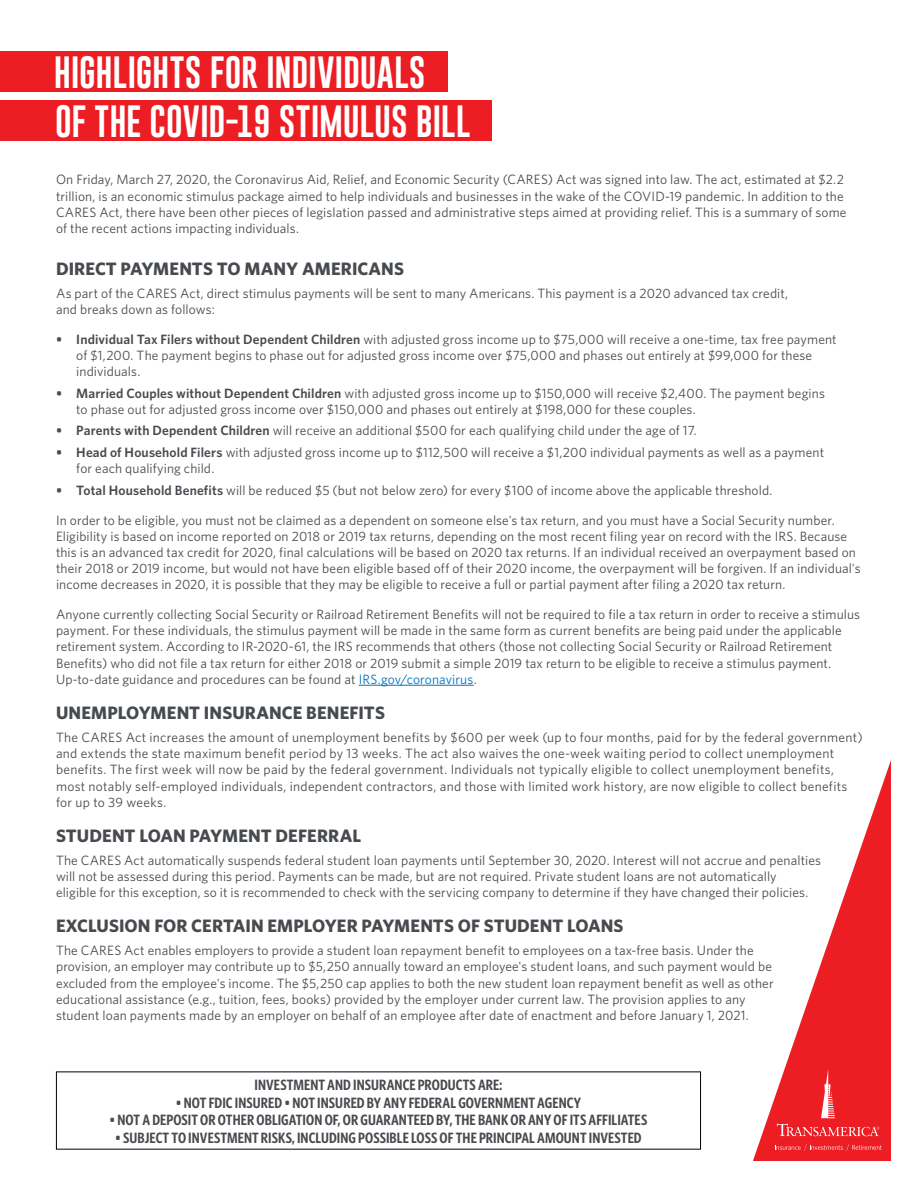
<style>
.page{position:relative;width:918px;height:1188px;background:#fff}
.page>*{position:absolute;margin:0;border:0;box-sizing:border-box;transform-origin:0 0}
.t1{font:33px "Gobold";letter-spacing:-.005em;color:#fff}
.t2{font:700 18px "Whitney";letter-spacing:.005em;color:#474b4f}
.t3{font:600 15px "Whitney Condensed";letter-spacing:.005em;color:#474b4f}
.t4{font:13.5px/16.2px "Whitney";letter-spacing:.01em;color:#474b4f}
.s1{font-weight:600}
.s2{color:#0072bc}
</style>
<div class="page">
<svg style="left:753px;top:760px;width:138px;height:401px"></svg>
<svg style="left:777px;top:1124px;width:102px;height:12px"></svg>
<svg style="left:821px;top:1069px;width:14px;height:49px"></svg>
<svg style="left:775px;top:1144px;width:107px;height:7px"></svg>
<div style="left:0;top:51px;width:447px;height:41px;background:#ed1d24"></div>
<hr style="left:359px;top:685px;width:115px;height:1px;background:#0072bc">
<div style="left:0;top:100px;width:492px;height:41px;background:#ed1d24"></div>
<h1 class="t1" style="left:54px;top:51px;width:373px">HIGHLIGHTS FOR INDIVIDUALS</h1>
<h1 class="t1" style="left:55px;top:100px;width:417px">OF THE COVID-19 STIMULUS BILL</h1>
<p class="t4" style="left:56px;top:171px;width:792px">On Friday, March 27, 2020, the Coronavirus Aid, Relief, and Economic Security (CARES) Act was signed into law. The act, estimated at $2.2 trillion, is an economic stimulus package aimed to help individuals and businesses in the wake of the COVID-19 pandemic. In addition to the CARES Act, there have been other pieces of legislation passed and administrative steps aimed at providing relief. This is a summary of some of the recent actions impacting individuals.</p>
<h2 class="t2" style="left:56px;top:256px;width:349px">DIRECT PAYMENTS TO MANY AMERICANS</h2>
<p class="t4" style="left:56px;top:285px;width:734px">As part of the CARES Act, direct stimulus payments will be sent to many Americans. This payment is a 2020 advanced tax credit, and breaks down as follows:</p>
<p class="t4" style="left:76px;top:331px;width:762px;text-indent:-20px"><span class="s1">• Individual Tax Filers without Dependent Children</span> with adjusted gross income up to $75,000 will receive a one-time, tax free payment of $1,200. The payment begins to phase out for adjusted gross income over $75,000 and phases out entirely at $99,000 for these individuals.</p>
<p class="t4" style="left:76px;top:385px;width:750px;text-indent:-20px"><span class="s1">• Married Couples without Dependent Children</span> with adjusted gross income up to $150,000 will receive $2,400. The payment begins to phase out for adjusted gross income over $150,000 and phases out entirely at $198,000 for these couples.</p>
<p class="t4" style="left:56px;top:422px;width:642px"><span class="s1">• Parents with Dependent Children</span> will receive an additional $500 for each qualifying child under the age of 17.</p>
<p class="t4" style="left:76px;top:444px;width:749px;text-indent:-20px"><span class="s1">• Head of Household Filers</span> with adjusted gross income up to $112,500 will receive a $1,200 individual payments as well as a payment for each qualifying child.</p>
<p class="t4" style="left:56px;top:475px;width:780px;line-height:29.7px"><span class="s1">• Total Household Benefits</span> will be reduced $5 (but not below zero) for every $100 of income above the applicable threshold.<br>In order to be eligible, you must not be claimed as a dependent on someone else's tax return, and you must have a Social Security number.</p>
<p class="t4" style="left:56px;top:528px;width:806px">Eligibility is based on income reported on 2018 or 2019 tax returns, depending on the most recent filing year on record with the IRS. Because this is an advanced tax credit for 2020, final calculations will be based on 2020 tax returns. If an individual received an overpayment based on their 2018 or 2019 income, but would not have been eligible based off of their 2020 income, the overpayment will be forgiven. If an individual's income decreases in 2020, it is possible that they may be eligible to receive a full or partial payment after filing a 2020 tax return.</p>
<p class="t4" style="left:56px;top:606px;width:806px">Anyone currently collecting Social Security or Railroad Retirement Benefits will not be required to file a tax return in order to receive a stimulus payment. For these individuals, the stimulus payment will be made in the same form as current benefits are being paid under the applicable retirement system. According to IR-2020-61, the IRS recommends that others (those not collecting Social Security or Railroad Retirement Benefits) who did not file a tax return for either 2018 or 2019 submit a simple 2019 tax return to be eligible to receive a stimulus payment.<br>Up-to-date guidance and procedures can be found at <span class="s2">IRS.gov/coronavirus</span>.</p>
<h2 class="t2" style="left:56px;top:701px;width:330px">UNEMPLOYMENT INSURANCE BENEFITS</h2>
<p class="t4" style="left:56px;top:729px;width:808px">The CARES Act increases the amount of unemployment benefits by $600 per week (up to four months, paid for by the federal government) and extends the state maximum benefit period by 13 weeks. The act also waives the one-week waiting period to collect unemployment benefits. The first week will now be paid by the federal government. Individuals not typically eligible to collect unemployment benefits, most notably self-employed individuals, independent contractors, and those with limited work history, are now eligible to collect benefits for up to 39 weeks.</p>
<h2 class="t2" style="left:56px;top:823px;width:307px">STUDENT LOAN PAYMENT DEFERRAL</h2>
<p class="t4" style="left:56px;top:852px;width:767px">The CARES Act automatically suspends federal student loan payments until September 30, 2020. Interest will not accrue and penalties will not be assessed during this period. Payments can be made, but are not required. Private student loans are not automatically<br>eligible for this exception, so it is recommended to check with the servicing company to determine if they have changed their policies.</p>
<h2 class="t2" style="left:56px;top:914px;width:569px">EXCLUSION FOR CERTAIN EMPLOYER PAYMENTS OF STUDENT LOANS</h2>
<p class="t4" style="left:56px;top:942px;width:719px">The CARES Act enables employers to provide a student loan repayment benefit to employees on a tax-free basis. Under the provision, an employer may contribute up to $5,250 annually toward an employee's student loans, and such payment would be excluded from the employee's income. The $5,250 cap applies to both the new student loan repayment benefit as well as other educational assistance (e.g., tuition, fees, books) provided by the employer under current law. The provision applies to any student loan payments made by an employer on behalf of an employee after date of enactment and before January 1, 2021.</p>
<p class="t3" style="left:255px;top:1075px;width:249px">INVESTMENT AND INSURANCE PRODUCTS ARE:</p>
<p class="t3" style="left:176px;top:1093px;width:407px">• NOT FDIC INSURED • NOT INSURED BY ANY FEDERAL GOVERNMENT AGENCY</p>
<p class="t3" style="left:110px;top:1110px;width:539px">• NOT A DEPOSIT OR OTHER OBLIGATION OF, OR GUARANTEED BY, THE BANK OR ANY OF ITS AFFILIATES</p>
<p class="t3" style="left:115px;top:1128px;width:528px">• SUBJECT TO INVESTMENT RISKS, INCLUDING POSSIBLE LOSS OF THE PRINCIPAL AMOUNT INVESTED</p>
</div>
